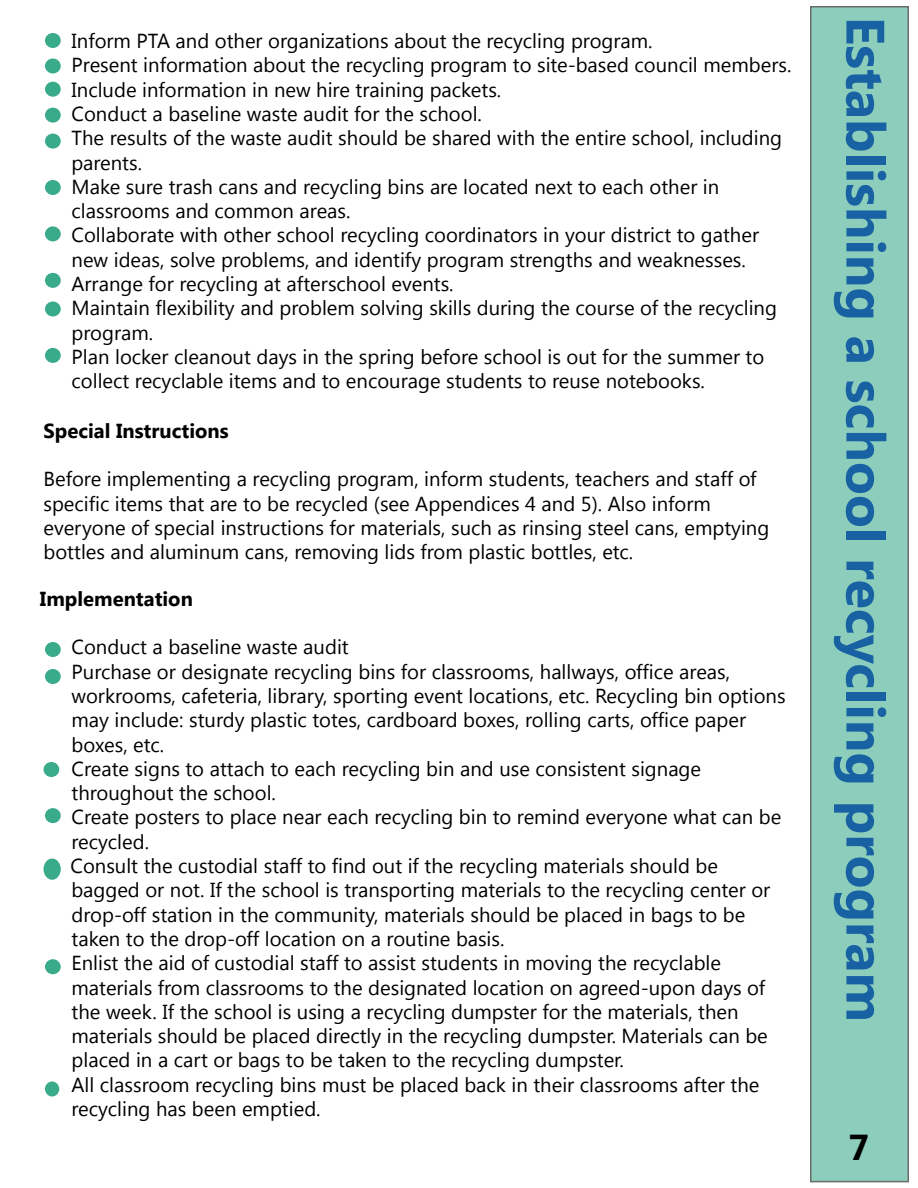
<style>
.page{position:relative;width:918px;height:1188px;background:#fff}
.page>*{position:absolute;margin:0;border:0;box-sizing:border-box;transform-origin:0 0}
.t1{font:700 54px "Segoe UI";color:#1862a3}
.t2{font:700 36px "Segoe UI";color:#000}
.t3{font:20.25px/24.3px "Segoe UI";color:#000}
.t4{font:700 20.25px "Segoe UI";color:#000}
</style>
<div class="page">
<div style="left:45px;top:33px;width:16px;height:15px;background:#39ab8a;border-radius:50%"></div>
<div style="left:45px;top:82px;width:16px;height:15px;background:#39ab8a;border-radius:50%"></div>
<div style="left:45px;top:108px;width:16px;height:15px;background:#39ab8a;border-radius:50%"></div>
<div style="left:45px;top:58px;width:16px;height:16px;background:#39ab8a;border-radius:50%"></div>
<div style="left:45px;top:180px;width:16px;height:15px;background:#39ab8a;border-radius:50%"></div>
<div style="left:45px;top:226px;width:16px;height:15px;background:#39ab8a;border-radius:50%"></div>
<div style="left:45px;top:273px;width:16px;height:15px;background:#39ab8a;border-radius:50%"></div>
<div style="left:45px;top:348px;width:16px;height:15px;background:#39ab8a;border-radius:50%"></div>
<div style="left:45px;top:134px;width:16px;height:15px;background:#39ab8a;border-radius:50%"></div>
<div style="left:45px;top:302px;width:16px;height:14px;background:#39ab8a;border-radius:50%"></div>
<div style="left:811px;top:7px;width:97px;height:1175px;background:#8ccebb"></div>
<div style="left:45px;top:642px;width:16px;height:15px;background:#39ab8a;border-radius:50%"></div>
<div style="left:45px;top:669px;width:16px;height:15px;background:#39ab8a;border-radius:50%"></div>
<div style="left:44px;top:762px;width:15px;height:15px;background:#39ab8a;border-radius:50%"></div>
<div style="left:45px;top:808px;width:16px;height:15px;background:#39ab8a;border-radius:50%"></div>
<div style="left:45px;top:959px;width:16px;height:15px;background:#39ab8a;border-radius:50%"></div>
<div style="left:45px;top:1082px;width:14px;height:14px;background:#39ab8a;border-radius:50%"></div>
<div style="left:44px;top:859px;width:17px;height:21px;background:#39ab8a;border-radius:50%"></div>
<p class="t3" style="left:72px;top:28px;width:721px">Inform PTA and other organizations about the recycling program.<br>Present information about the recycling program to site-based council members.<br>Include information in new hire training packets.<br>Conduct a baseline waste audit for the school.<br>The results of the waste audit should be shared with the entire school, including parents.<br>Make sure trash cans and recycling bins are located next to each other in classrooms and common areas.<br>Collaborate with other school recycling coordinators in your district to gather new ideas, solve problems, and identify program strengths and weaknesses.<br>Arrange for recycling at afterschool events.<br>Maintain flexibility and problem solving skills during the course of the recycling program.<br>Plan locker cleanout days in the spring before school is out for the summer to collect recyclable items and to encourage students to reuse notebooks.</p>
<h1 class="t1" style="left:904px;top:16px;width:1007px;rotate:90deg">Establishing a school recycling program</h1>
<p class="t4" style="left:44px;top:416px;width:187px">Special Instructions</p>
<p class="t3" style="left:44px;top:466px;width:727px">Before implementing a recycling program, inform students, teachers and staff of specific items that are to be recycled (see Appendices 4 and 5). Also inform everyone of special instructions for materials, such as rinsing steel cans, emptying bottles and aluminum cans, removing lids from plastic bottles, etc.</p>
<p class="t4" style="left:40px;top:584px;width:155px">Implementation</p>
<p class="t3" style="left:70px;top:634px;width:717px">Conduct a baseline waste audit<br>Purchase or designate recycling bins for classrooms, hallways, office areas, workrooms, cafeteria, library, sporting event locations, etc. Recycling bin options may include: sturdy plastic totes, cardboard boxes, rolling carts, office paper boxes, etc.<br>Create signs to attach to each recycling bin and use consistent signage throughout the school.<br>Create posters to place near each recycling bin to remind everyone what can be recycled.<br>Consult the custodial staff to find out if the recycling materials should be bagged or not. If the school is transporting materials to the recycling center or drop-off station in the community, materials should be placed in bags to be taken to the drop-off location on a routine basis.<br>Enlist the aid of custodial staff to assist students in moving the recyclable materials from classrooms to the designated location on agreed-upon days of the week. If the school is using a recycling dumpster for the materials, then materials should be placed directly in the recycling dumpster. Materials can be placed in a cart or bags to be taken to the recycling dumpster.<br>All classroom recycling bins must be placed back in their classrooms after the recycling has been emptied.</p>
<h2 class="t2" style="left:849px;top:1121px;width:22px">7</h2>
</div>
